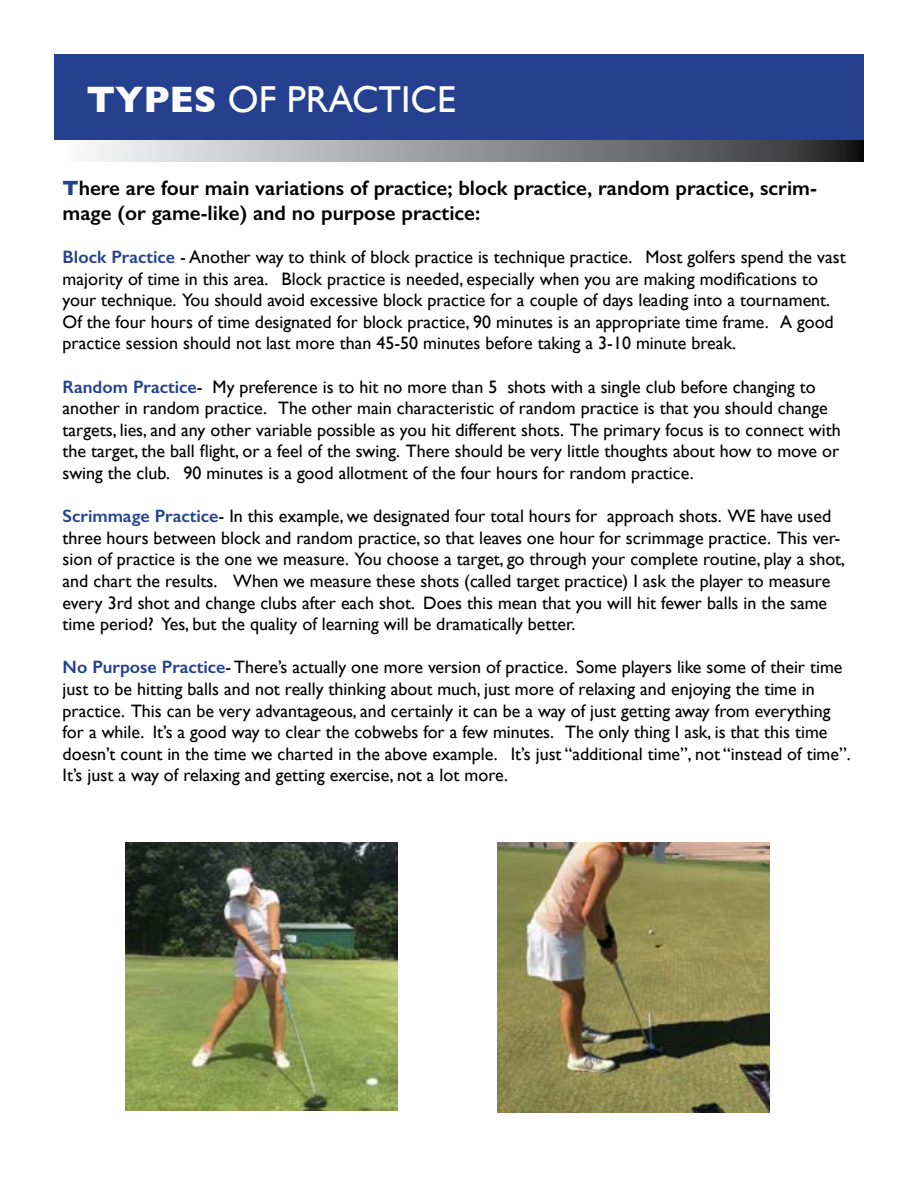
<style>
.page{position:relative;width:918px;height:1188px;background:#fff}
.page>*{position:absolute;margin:0;border:0;box-sizing:border-box;transform-origin:0 0}
.t1{font:37.5px "Gill Sans";color:#fff}
.t2{font:600 21px/25.2px "Gill Sans";color:#000}
.t3{font:18px/21.6px "Gill Sans";color:#000}
.s1{font-weight:700}
.s2{font-weight:700;color:#25408f}
.s3{font-weight:600;color:#25408f}
</style>
<div class="page">
<div style="left:54px;top:54px;width:810px;height:86px;background:#25408f"></div>
<svg style="left:89px;top:140px;width:775px;height:22px;background:#8f9193"></svg>
<img style="left:125px;top:842px;width:272px;height:268px">
<img style="left:497px;top:842px;width:273px;height:270px">
<h1 class="t1" style="left:86px;top:78px;width:371px"><span class="s1">TYPES</span> OF PRACTICE</h1>
<p class="t2" style="left:63px;top:175px;width:756px"><span class="s2">T</span>here are four main variations of practice; block practice, random practice, scrim&shy;mage (or game-like) and no purpose practice:</p>
<p class="t3" style="left:63px;top:246px;width:785px"><span class="s3">Block Practice</span> - Another way to think of block practice is technique practice. Most golfers spend the vast majority of time in this area. Block practice is needed, especially when you are making modifications to your technique. You should avoid excessive block practice for a couple of days leading into a tournament.<br>Of the four hours of time designated for block practice, 90 minutes is an appropriate time frame. A good practice session should not last more than 45-50 minutes before taking a 3-10 minute break.</p>
<p class="t3" style="left:63px;top:375px;width:780px"><span class="s3">Random Practice</span>- My preference is to hit no more than 5 shots with a single club before changing to another in random practice. The other main characteristic of random practice is that you should change targets, lies, and any other variable possible as you hit different shots. The primary focus is to connect with the target, the ball flight, or a feel of the swing. There should be very little thoughts about how to move or swing the club. 90 minutes is a good allotment of the four hours for random practice.</p>
<p class="t3" style="left:63px;top:505px;width:784px"><span class="s3">Scrimmage Practice</span>- In this example, we designated four total hours for approach shots. WE have used three hours between block and random practice, so that leaves one hour for scrimmage practice. This ver&shy;sion of practice is the one we measure. You choose a target, go through your complete routine, play a shot, and chart the results. When we measure these shots (called target practice) I ask the player to measure every 3rd shot and change clubs after each shot. Does this mean that you will hit fewer balls in the same time period? Yes, but the quality of learning will be dramatically better.</p>
<p class="t3" style="left:63px;top:656px;width:790px"><span class="s3">No Purpose Practice</span>- There’s actually one more version of practice. Some players like some of their time just to be hitting balls and not really thinking about much, just more of relaxing and enjoying the time in practice. This can be very advantageous, and certainly it can be a way of just getting away from everything for a while. It’s a good way to clear the cobwebs for a few minutes. The only thing I ask, is that this time doesn’t count in the time we charted in the above example. It’s just “additional time”, not “instead of time”.<br>It’s just a way of relaxing and getting exercise, not a lot more.</p>
</div>
